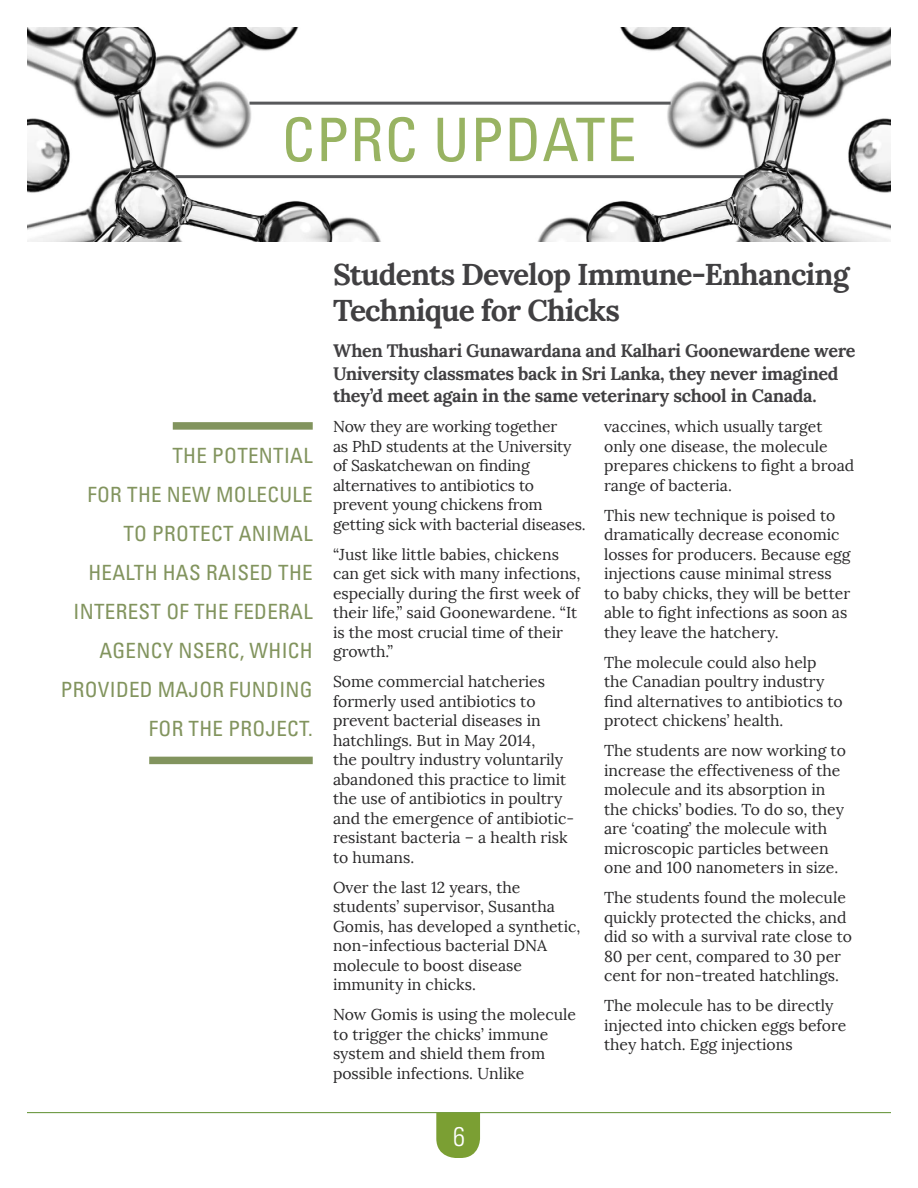
<style>
.page{position:relative;width:918px;height:1188px;background:#fff}
.page>*{position:absolute;margin:0;border:0;box-sizing:border-box;transform-origin:0 0}
.t1{font:condensed 60px "Univers LT Std";letter-spacing:.015em;color:#98b362}
.t2{font:700 30px/36px "Lora";letter-spacing:-.03em;color:#414042}
.t3{font:300 condensed 27px "Univers LT Std";color:#fff}
.t4{font:condensed 21px/39px "Univers LT Std";letter-spacing:.015em;color:#82945e;text-align:right}
.t5{font:700 18px/22.5px "Lora";letter-spacing:-.02em;color:#414042}
.t6{font:15.75px/19.5px "Lora";color:#292829}
</style>
<div class="page">
<hr style="left:27px;top:1112px;width:864px;height:1px;background:#5d8e2f">
<svg style="left:436px;top:1113px;width:44px;height:45px;background:#86a744"></svg>
<img style="left:27px;top:27px;width:409px;height:215px">
<img style="left:480px;top:27px;width:411px;height:215px">
<hr style="left:249px;top:102px;width:422px;height:3px;background:#58595b">
<hr style="left:176px;top:175px;width:568px;height:3px;background:#58595b">
<div style="left:173px;top:422px;width:140px;height:8px;background:#82945e"></div>
<div style="left:149px;top:757px;width:164px;height:7px;background:#82945e"></div>
<h1 class="t1" style="left:282px;top:102px;width:356px">CPRC UPDATE</h1>
<h3 class="t4" style="left:61px;top:436px;width:254px">THE POTENTIAL<br>FOR THE NEW MOLECULE<br>TO PROTECT ANIMAL<br>HEALTH HAS RAISED THE<br>INTEREST OF THE FEDERAL<br>AGENCY NSERC, WHICH<br>PROVIDED MAJOR FUNDING<br>FOR THE PROJECT.</h3>
<h2 class="t2" style="left:333px;top:256px;width:518px">Students Develop Immune-Enhancing<br>Technique for Chicks</h2>
<p class="t5" style="left:333px;top:339px;width:524px">When Thushari Gunawardana and Kalhari Goonewardene were<br>University classmates back in Sri Lanka, they never imagined they’d meet again in the same veterinary school in Canada.</p>
<p class="t6" style="left:333px;top:417px;width:254px">Now they are working together<br>as PhD students at the University of Saskatchewan on finding alternatives to antibiotics to prevent young chickens from getting sick with bacterial diseases.</p>
<p class="t6" style="left:333px;top:544px;width:249px">“Just like little babies, chickens can get sick with many infections, especially during the first week of their life,” said Goonewardene. “It is the most crucial time of their growth.”</p>
<p class="t6" style="left:333px;top:672px;width:243px">Some commercial hatcheries formerly used antibiotics to prevent bacterial diseases in hatchlings. But in May 2014,<br>the poultry industry voluntarily abandoned this practice to limit the use of antibiotics in poultry and the emergence of antibiotic&shy;resistant bacteria – a health risk to humans.</p>
<p class="t6" style="left:333px;top:877px;width:249px">Over the last 12 years, the students’ supervisor, Susantha<br>Gomis, has developed a synthetic, non-infectious bacterial DNA molecule to boost disease immunity in chicks.</p>
<p class="t6" style="left:333px;top:1005px;width:245px">Now Gomis is using the molecule to trigger the chicks’ immune system and shield them from possible infections. Unlike</p>
<p class="t6" style="left:604px;top:417px;width:252px">vaccines, which usually target only one disease, the molecule prepares chickens to fight a broad range of bacteria.</p>
<p class="t6" style="left:604px;top:505px;width:248px">This new technique is poised to dramatically decrease economic losses for producers. Because egg injections cause minimal stress to baby chicks, they will be better able to fight infections as soon as they leave the hatchery.</p>
<p class="t6" style="left:604px;top:652px;width:240px">The molecule could also help the Canadian poultry industry find alternatives to antibiotics to protect chickens’ health.</p>
<p class="t6" style="left:604px;top:741px;width:243px">The students are now working to increase the effectiveness of the molecule and its absorption in the chicks’ bodies. To do so, they are ‘coating’ the molecule with microscopic particles between one and 100 nanometers in size.</p>
<p class="t6" style="left:604px;top:888px;width:249px">The students found the molecule quickly protected the chicks, and did so with a survival rate close to<br>80 per cent, compared to 30 per cent for non-treated hatchlings.</p>
<p class="t6" style="left:604px;top:996px;width:244px">The molecule has to be directly injected into chicken eggs before they hatch. Egg injections</p>
<h3 class="t3" style="left:453px;top:1120px;width:13px">6</h3>
</div>
